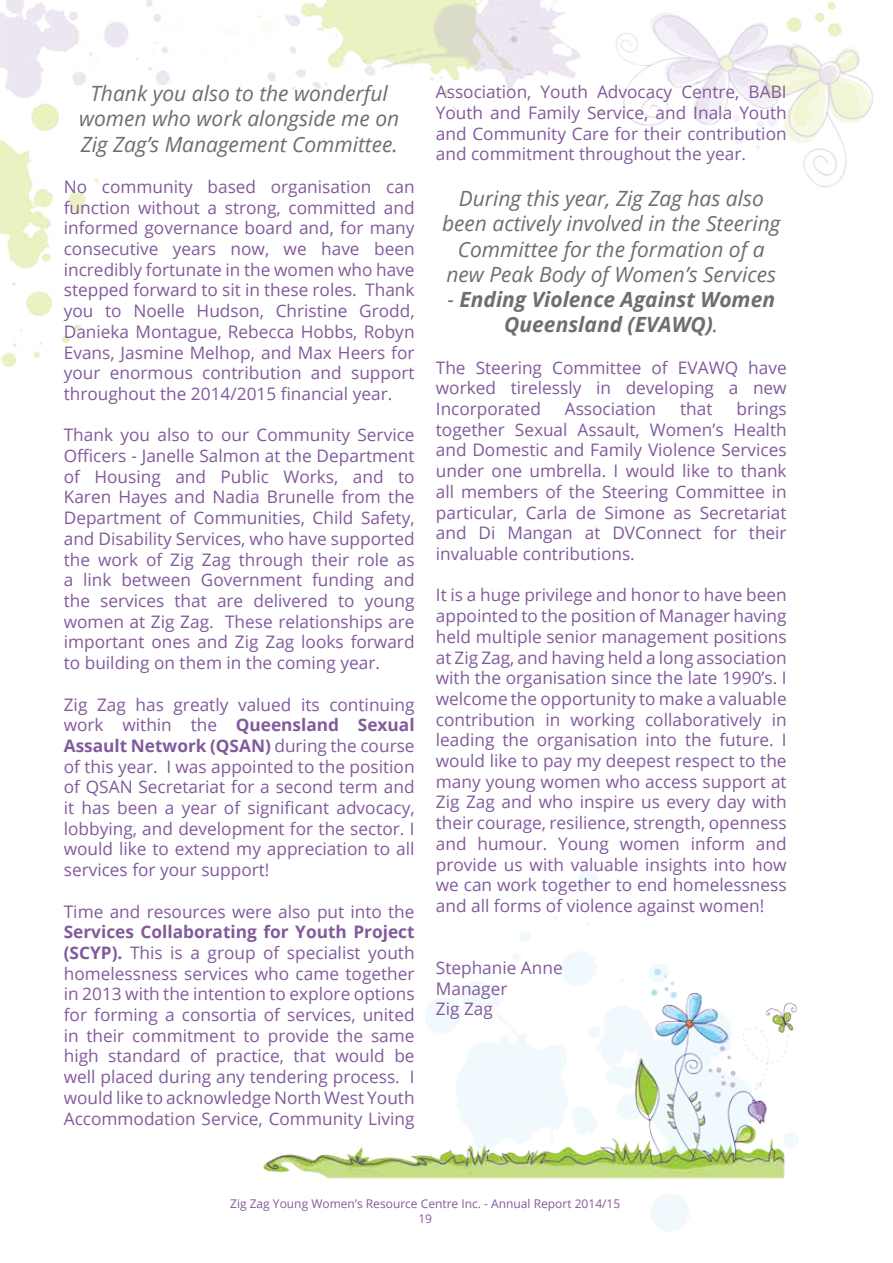
<style>
.page{position:relative;width:893px;height:1263px;background:#fff}
.page>*{position:absolute;margin:0;border:0;box-sizing:border-box;transform-origin:0 0}
.t1{font:italic 21px/25.2px "Open Sans";color:#6d6e71;text-align:center}
.t2{font:italic 700 21px/25.2px "Open Sans";color:#6d6e71;text-align:center}
.t3{font:17.25px/20.7px "Open Sans";color:#825a9c;text-align:justify}
.t4{font:12px/14.4px "Open Sans";color:#825a9c;text-align:center}
.s1{font-weight:700}
.s2{font-weight:400}
</style>
<div class="page">
<img style="left:0;top:0;width:873px;height:1231px">
<p class="t1" style="left:79px;top:80px;width:322px">Thank you also to the wonderful women who work alongside me on<br>Zig Zag’s Management Committee.</p>
<p class="t3" style="left:64px;top:176px;width:352px">No community based organisation can function without a strong, committed and informed governance board and, for many consecutive years now, we have been incredibly fortunate in the women who have stepped forward to sit in these roles. Thank you to Noelle Hudson, Christine Grodd, Danieka Montague, Rebecca Hobbs, Robyn Evans, Jasmine Melhop, and Max Heers for your enormous contribution and support throughout the 2014/2015 financial year.</p>
<p class="t3" style="left:64px;top:424px;width:352px">Thank you also to our Community Service Officers - Janelle Salmon at the Department of Housing and Public Works, and to Karen Hayes and Nadia Brunelle from the Department of Communities, Child Safety, and Disability Services, who have supported the work of Zig Zag through their role as a link between Government funding and the services that are delivered to young women at Zig Zag. These relationships are important ones and Zig Zag looks forward to building on them in the coming year.</p>
<p class="t3" style="left:64px;top:693px;width:352px">Zig Zag has greatly valued its continuing work within the <span class="s1">Queensland Sexual Assault Network (QSAN)</span> during the course of this year. I was appointed to the position of QSAN Secretariat for a second term and it has been a year of significant advocacy, lobbying, and development for the sector. I would like to extend my appreciation to all services for your support!</p>
<p class="t3" style="left:64px;top:900px;width:352px">Time and resources were also put into the</p>
<p class="t3" style="left:64px;top:921px;width:352px"><span class="s1">Services Collaborating for Youth Project (SCYP).</span> This is a group of specialist youth homelessness services who came together in 2013 with the intention to explore options for forming a consortia of services, united in their commitment to provide the same high standard of practice, that would be well placed during any tendering process. I would like to acknowledge North West Youth Accommodation Service, Community Living</p>
<p class="t3" style="left:436px;top:81px;width:352px">Association, Youth Advocacy Centre, BABI Youth and Family Service, and Inala Youth and Community Care for their contribution and commitment throughout the year.</p>
<p class="t1" style="left:442px;top:185px;width:340px">During this year, Zig Zag has also been actively involved in the Steering Committee for the formation of a new Peak Body of Women’s Services</p>
<p class="t2" style="left:447px;top:286px;width:329px"><span class="s2">-</span> Ending Violence Against Women<br>Queensland (EVAWQ)<span class="s2">.</span></p>
<p class="t3" style="left:436px;top:357px;width:352px">The Steering Committee of EVAWQ have worked tirelessly in developing a new Incorporated</p>
<p class="t3" style="left:436px;top:398px;width:352px;text-indent:301px">brings together Sexual Assault, Women’s Health and Domestic and Family Violence Services under one umbrella. I would like to thank all members of the Steering Committee in particular, Carla de Simone as Secretariat and Di Mangan at DVConnect for their invaluable contributions.</p>
<p class="t3" style="left:436px;top:584px;width:352px">It is a huge privilege and honor to have been appointed to the position of Manager having held multiple senior management positions at Zig Zag, and having held a long association with the organisation since the late 1990’s. I welcome the opportunity to make a valuable contribution in working collaboratively in leading the organisation into the future. I would like to pay my deepest respect to the many young women who access support at Zig Zag and who inspire us every day with their courage, resilience, strength, openness and humour. Young women inform and provide us with valuable insights into how we can work together to end homelessness and all forms of violence against women!</p>
<p class="t3" style="left:565px;top:398px;width:93px">Association</p>
<p class="t3" style="left:680px;top:398px;width:34px">that</p>
<p class="t3" style="left:436px;top:957px;width:128px;text-align:left">Stephanie Anne<br>Manager<br>Zig Zag</p>
<p class="t4" style="left:230px;top:1196px;width:392px">Zig Zag Young Women’s Resource Centre Inc. - Annual Report 2014/15<br>19</p>
</div>
